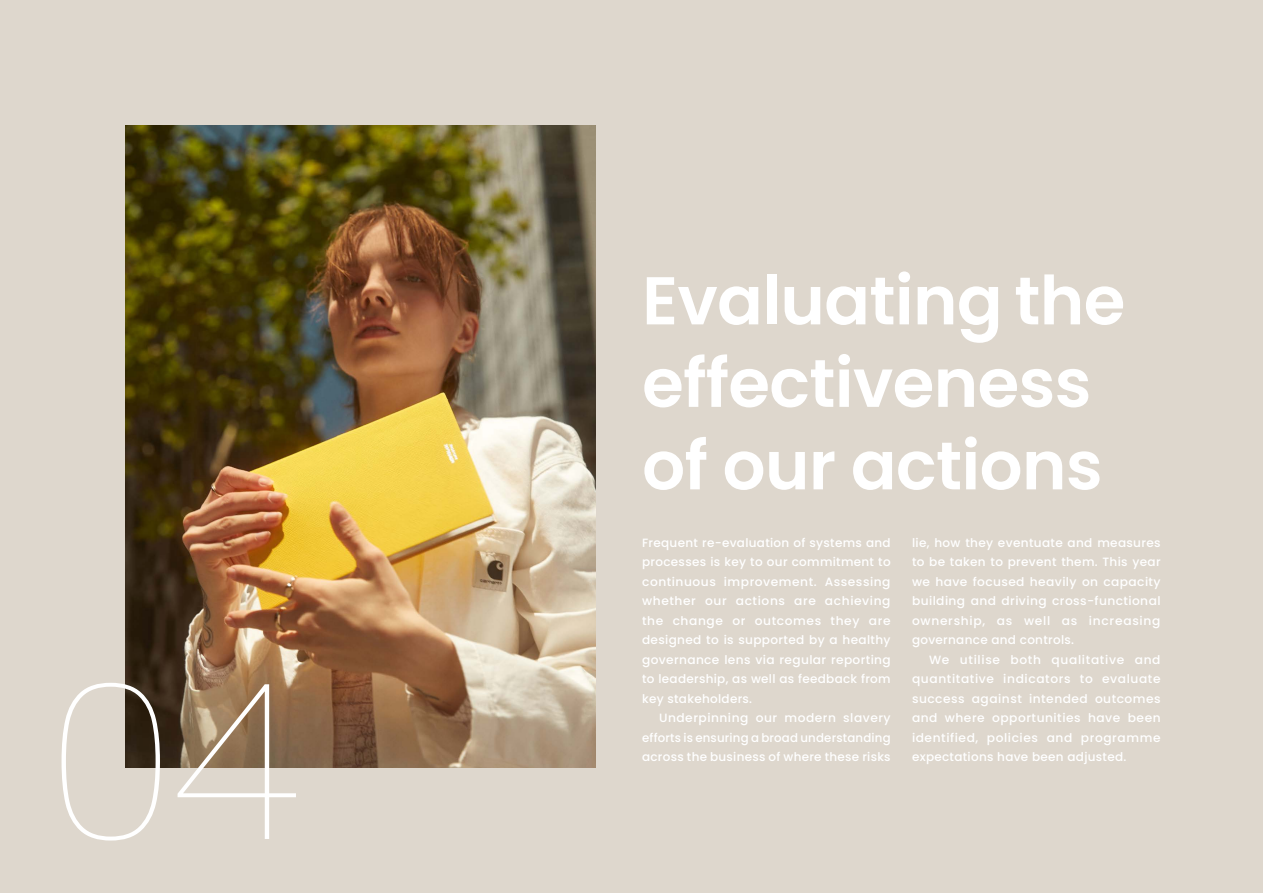
<style>
.page{position:relative;width:1263px;height:893px;background:#ded7cd}
.page>*{position:absolute;margin:0;border:0;box-sizing:border-box;transform-origin:0 0}
.t1{font:100 219.75px "Poppins";color:#fff}
.t2{font:600 67.5px/82.5px "Poppins";letter-spacing:-.01em;color:#fff}
.t3{font:500 12px/19.5px "Poppins";letter-spacing:.025em;color:#fff;text-align:justify}
</style>
<div class="page">
<img style="left:125px;top:125px;width:470px;height:642px">
<h1 class="t1" style="left:46px;top:635px;width:255px">04</h1>
<h2 class="t2" style="left:642px;top:260px;width:485px">Evaluating the effectiveness of our actions</h2>
<p class="t3" style="left:642px;top:533px;width:250px">Frequent re-evaluation of systems and processes is key to our commitment to continuous improvement. Assessing whether our actions are achieving the change or outcomes they are designed to is supported by a healthy governance lens via regular reporting to leadership, as well as feedback from key stakeholders.</p>
<p class="t3" style="left:642px;top:708px;width:250px;text-indent:17px">Underpinning our modern slavery efforts is ensuring a broad understanding across the business of where these risks</p>
<p class="t3" style="left:912px;top:533px;width:250px">lie, how they eventuate and measures to be taken to prevent them. This year we have focused heavily on capacity building and driving cross-functional ownership, as well as increasing governance and controls.</p>
<p class="t3" style="left:912px;top:650px;width:250px;text-indent:17px">We utilise both qualitative and quantitative indicators to evaluate success against intended outcomes and where opportunities have been identified, policies and programme expectations have been adjusted.</p>
</div>
